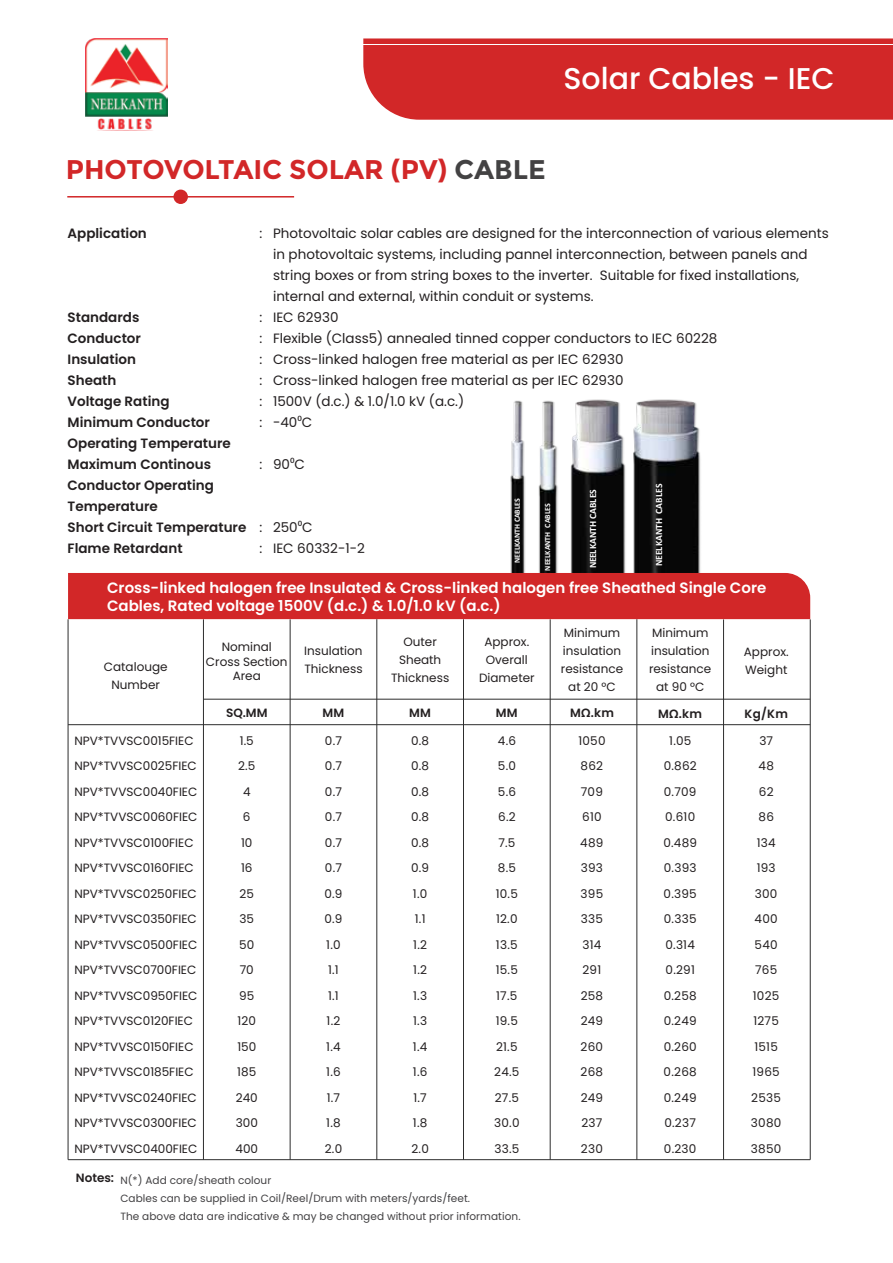
<style>
.page{position:relative;width:893px;height:1263px;background:#fff}
.page>*{position:absolute;margin:0;border:0;box-sizing:border-box;transform-origin:0 0}
.t1{font:500 30px "Poppins";color:#fff}
.t2{font:700 27px "Montserrat";color:#d22728}
.t3{font:600 15px/18px "Poppins";color:#fff}
.t4{font:13.5px/21px "Poppins";color:#231f20}
.t5{font:600 13.5px/21px "Poppins";color:#231f20}
.t6{font:12px/25.5px "Poppins";color:#231f20;text-align:center}
.t7{font:12px/25.5px "Poppins";letter-spacing:.02em;color:#231f20;text-align:center}
.t8{font:600 12px "Poppins";letter-spacing:.02em;color:#231f20}
.t9{font:10.5px/18px "Poppins";letter-spacing:.005em;color:#414042}
.t10{font:700 9.6px "Calibri";letter-spacing:-.015em;color:#fff}
.t11{font:700 7.95px "Calibri";letter-spacing:-.005em;color:#fff}
.s1{color:#434243}
.s2{font-family:"Myriad Pro"}
.s3{font-weight:600;font-size:12px;color:#231f20}
</style>
<div class="page">
<hr style="left:67px;top:196px;width:227px;height:2px;background:#d22728">
<div style="left:174px;top:190px;width:13px;height:13px;background:#d22728;border-radius:50%"></div>
<div style="left:173px;top:190px;width:15px;height:14px;border:2px solid #d22728;border-radius:50%"></div>
<hr style="left:203px;top:619px;width:1px;height:541px;background:#2d2d2d">
<hr style="left:290px;top:619px;width:1px;height:541px;background:#2d2d2d">
<hr style="left:377px;top:619px;width:1px;height:541px;background:#2d2d2d">
<hr style="left:463px;top:619px;width:1px;height:541px;background:#2d2d2d">
<hr style="left:550px;top:619px;width:1px;height:541px;background:#2d2d2d">
<hr style="left:723px;top:619px;width:1px;height:541px;background:#2d2d2d">
<img style="left:510px;top:399px;width:191px;height:174px">
<hr style="left:68px;top:619px;width:1px;height:541px;background:#2d2d2d">
<hr style="left:810px;top:619px;width:1px;height:541px;background:#2d2d2d">
<hr style="left:637px;top:619px;width:1px;height:541px;background:#2d2d2d">
<hr style="left:203px;top:699px;width:607px;height:1px;background:#2d2d2d">
<hr style="left:68px;top:724px;width:742px;height:1px;background:#2d2d2d">
<hr style="left:68px;top:1159px;width:742px;height:1px;background:#2d2d2d">
<div style="left:68px;top:573px;width:742px;height:46px;background:#d22728"></div>
<div style="left:363px;top:38px;width:530px;height:82px;background:#d22728"></div>
<hr style="left:0;top:44px;width:893px;height:1px;background:#fff">
<img style="left:85px;top:38px;width:83px;height:92px">
<h1 class="t1" style="left:563px;top:61px;width:273px">Solar Cables - IEC</h1>
<h2 class="t2" style="left:66px;top:153px;width:482px">PHOTOVOLTAIC SOLAR (PV) <span class="s1">CABLE</span></h2>
<p class="t5" style="left:68px;top:222px;width:81px">Application</p>
<p class="t5" style="left:68px;top:306px;width:180px">Standards<br>Conductor<br>Insulation<br>Sheath<br>Voltage Rating<br>Minimum Conductor<br>Operating Temperature<br>Maximum Continous<br>Conductor Operating<br>Temperature<br>Short Circuit Temperature<br>Flame Retardant</p>
<p class="t4" style="left:259px;top:223px;width:4px">:</p>
<p class="t4" style="left:259px;top:307px;width:4px;text-align:justify">: : : : : :</p>
<p class="t4" style="left:259px;top:454px;width:4px">:</p>
<p class="t4" style="left:259px;top:517px;width:4px">: :</p>
<p class="t4" style="left:273px;top:223px;width:557px">Photovoltaic solar cables are designed for the interconnection of various elements in photovoltaic systems, including pannel interconnection, between panels and string boxes or from string boxes to the inverter. Suitable for fixed installations, internal and external, within conduit or systems.<br>IEC 62930<br>Flexible (Class5) annealed tinned copper conductors to IEC 60228<br>Cross-linked halogen free material as per IEC 62930<br>Cross-linked halogen free material as per IEC 62930<br>1500V (d.c.) &amp; 1.0/1.0 kV (a.c.)<br>-40<span class="s2">0</span>C</p>
<p class="t4" style="left:273px;top:454px;width:33px">90<span class="s2">0</span>C</p>
<p class="t4" style="left:273px;top:517px;width:93px">250<span class="s2">0</span>C<br>IEC 60332-1-2</p>
<p class="t11" style="left:512px;top:563px;width:66px;rotate:-90deg">NEELKANTH CABLES</p>
<p class="t11" style="left:542px;top:571px;width:68px;rotate:-90deg">NEELKANTH CABLES</p>
<p class="t10" style="left:586px;top:568px;width:81px;rotate:-90deg">NEELKANTH CABLES</p>
<p class="t10" style="left:652px;top:566px;width:83px;rotate:-90deg">NEELKANTH CABLES</p>
<p class="t3" style="left:107px;top:578px;width:661px">Cross-linked halogen free Insulated &amp; Cross-linked halogen free Sheathed Single Core<br>Cables, Rated voltage 1500V (d.c.) &amp; 1.0/1.0 kV (a.c.)</p>
<p class="t6" style="left:104px;top:658px;width:65px;line-height:18px">Catalouge<br>Number</p>
<p class="t6" style="left:206px;top:640px;width:83px;line-height:14.4px">Nominal<br>Cross Section<br>Area</p>
<p class="t6" style="left:304px;top:642px;width:60px;line-height:18px;text-align:left">Insulation<br>Thickness</p>
<p class="t6" style="left:391px;top:633px;width:60px;line-height:18px">Outer<br>Sheath<br>Thickness</p>
<p class="t6" style="left:649px;top:623px;width:64px;line-height:18px">Minimum insulation resistance at 90 °C</p>
<p class="t6" style="left:561px;top:624px;width:64px;line-height:18px">Minimum insulation resistance at 20 °C</p>
<p class="t6" style="left:479px;top:632px;width:57px;line-height:18px">Approx.<br>Overall<br>Diameter</p>
<p class="t6" style="left:744px;top:643px;width:46px;line-height:18px;text-align:left">Approx.<br>Weight</p>
<p class="t8" style="left:226px;top:705px;width:43px">SQ.MM</p>
<p class="t8" style="left:323px;top:705px;width:23px">MM</p>
<p class="t8" style="left:409px;top:705px;width:23px">MM</p>
<p class="t8" style="left:496px;top:705px;width:23px">MM</p>
<p class="t8" style="left:570px;top:705px;width:45px">MΩ.km</p>
<p class="t8" style="left:658px;top:707px;width:45px">MΩ.km</p>
<p class="t8" style="left:744px;top:707px;width:45px">Kg/Km</p>
<p class="t6" style="left:235px;top:728px;width:24px">1.5<br>2.5<br>4<br>6<br>10<br>16<br>25<br>35<br>50<br>70<br>95<br>120<br>150<br>185<br>240<br>300<br>400</p>
<p class="t6" style="left:411px;top:728px;width:20px">0.8<br>0.8<br>0.8<br>0.8<br>0.8<br>0.9<br>1.0<br>1.1<br>1.2<br>1.2<br>1.3<br>1.3<br>1.4<br>1.6<br>1.7<br>1.8<br>2.0</p>
<p class="t7" style="left:494px;top:728px;width:27px">4.6<br>5.0<br>5.6<br>6.2<br>7.5<br>8.5<br>10.5<br>12.0<br>13.5<br>15.5<br>17.5<br>19.5<br>21.5<br>24.5<br>27.5<br>30.0<br>33.5</p>
<p class="t7" style="left:578px;top:728px;width:29px;text-align:left">1050<br>862<br>709<br>610<br>489<br>393<br>395<br>335<br>314<br>291<br>258<br>249<br>260<br>268<br>249<br>237<br>230</p>
<p class="t7" style="left:663px;top:728px;width:35px">1.05<br>0.862<br>0.709<br>0.610<br>0.489<br>0.393<br>0.395<br>0.335<br>0.314<br>0.291<br>0.258<br>0.249<br>0.260<br>0.268<br>0.249<br>0.237<br>0.230</p>
<p class="t7" style="left:751px;top:728px;width:32px">37<br>48<br>62<br>86<br>134<br>193<br>300<br>400<br>540<br>765<br>1025<br>1275<br>1515<br>1965<br>2535<br>3080<br>3850</p>
<p class="t6" style="left:74px;top:728px;width:125px;text-align:left">NPV*TVVSC0015FIEC<br>NPV*TVVSC0025FIEC<br>NPV*TVVSC0040FIEC<br>NPV*TVVSC0060FIEC<br>NPV*TVVSC0100FIEC<br>NPV*TVVSC0160FIEC<br>NPV*TVVSC0250FIEC<br>NPV*TVVSC0350FIEC<br>NPV*TVVSC0500FIEC<br>NPV*TVVSC0700FIEC<br>NPV*TVVSC0950FIEC<br>NPV*TVVSC0120FIEC<br>NPV*TVVSC0150FIEC<br>NPV*TVVSC0185FIEC<br>NPV*TVVSC0240FIEC<br>NPV*TVVSC0300FIEC<br>NPV*TVVSC0400FIEC</p>
<p class="t6" style="left:324px;top:728px;width:20px">0.7<br>0.7<br>0.7<br>0.7<br>0.7<br>0.7<br>0.9<br>0.9<br>1.0<br>1.1<br>1.1<br>1.2<br>1.4<br>1.6<br>1.7<br>1.8<br>2.0</p>
<p class="t9" style="left:120px;top:1171px;width:402px;text-indent:-44px"><span class="s3">Notes:</span> N(*) Add core/sheath colour<br>Cables can be supplied in Coil/Reel/Drum with meters/yards/feet.<br>The above data are indicative &amp; may be changed without prior information.</p>
</div>
